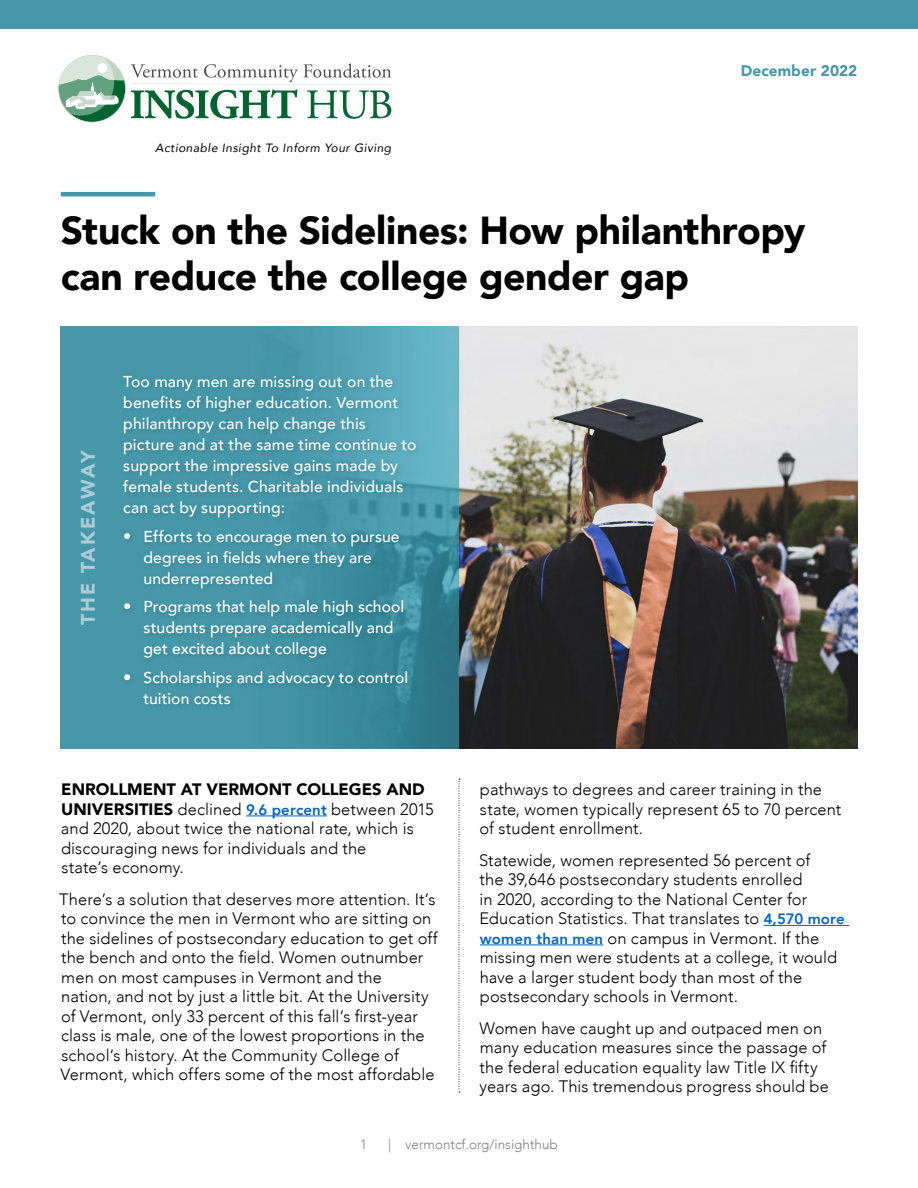
<style>
.page{position:relative;width:918px;height:1188px;background:#fff}
.page>*{position:absolute;margin:0;border:0;box-sizing:border-box;transform-origin:0 0}
.t1{font:900 39px/46.5px "Avenir";letter-spacing:-.01em;color:#000}
.t2{font:900 19.5px "Avenir";letter-spacing:.085em;color:#adccd5}
.t3{font:300 16.5px/19.5px "Avenir";letter-spacing:.005em;color:#000}
.t4{font:500 15.75px/21px "Avenir";letter-spacing:.005em;color:#fff}
.t5{font:900 15.3px "Avenir";letter-spacing:.005em;color:#4697a8}
.t6{font:300 13.5px "Avenir";color:#807f83}
.t7{font:italic 12px "Avenir";letter-spacing:.04em;color:#000}
.s1{font-weight:800;font-size:16.5px}
.s2{font-weight:900}
.s3{font-weight:800;font-size:15px;color:#0563c1}
</style>
<div class="page">
<img style="left:61px;top:327px;width:796px;height:421px">
<div style="left:119px;top:371px;width:304px;height:341px;background:#000;opacity:.18"></div>
<svg style="left:58px;top:55px;width:333px;height:68px"></svg>
<hr style="left:61px;top:192px;width:94px;height:4px;background:#4697a8">
<div style="left:0;top:0;width:918px;height:28px;background:#4697a8"></div>
<svg style="left:459px;top:779px;width:1px;height:314px"></svg>
<hr style="left:246px;top:816px;width:81px;height:1px;background:#0563c1">
<hr style="left:764px;top:925px;width:85px;height:1px;background:#0563c1">
<hr style="left:480px;top:945px;width:123px;height:1px;background:#0563c1">
<p class="t7" style="left:155px;top:141px;width:238px">Actionable Insight To Inform Your Giving</p>
<p class="t5" style="left:741px;top:58px;width:118px">December 2022</p>
<h1 class="t1" style="left:61px;top:206px;width:746px">Stuck on the Sidelines: How philanthropy can reduce the college gender gap</h1>
<p class="t2" style="left:71px;top:625px;width:177px;rotate:-90deg">THE TAKEAWAY</p>
<p class="t4" style="left:123px;top:370px;width:295px">Too many men are missing out on the benefits of higher education. Vermont philanthropy can help change this picture and at the same time continue to support the impressive gains made by female students. Charitable individuals can act by supporting:</p>
<p class="t4" style="left:144px;top:525px;width:258px;text-indent:-20px"><span class="s1">•</span> Efforts to encourage men to pursue degrees in fields where they are underrepresented</p>
<p class="t4" style="left:144px;top:596px;width:262px;text-indent:-20px"><span class="s1">•</span> Programs that help male high school students prepare academically and get excited about college</p>
<p class="t4" style="left:144px;top:666px;width:266px;text-indent:-20px"><span class="s1">•</span> Scholarships and advocacy to control tuition costs</p>
<p class="t3" style="left:61px;top:780px;width:374px"><span class="s2">ENROLLMENT AT VERMONT COLLEGES AND UNIVERSITIES</span> declined <span class="s3">9.6 percent</span> between 2015 and 2020, about twice the national rate, which is discouraging news for individuals and the<br>state’s economy.</p>
<p class="t3" style="left:59px;top:889px;width:380px">There’s a solution that deserves more attention. It’s to convince the men in Vermont who are sitting on the sidelines of postsecondary education to get off the bench and onto the field. Women outnumber men on most campuses in Vermont and the<br>nation, and not by just a little bit. At the University of Vermont, only 33 percent of this fall’s first-year class is male, one of the lowest proportions in the school’s history. At the Community College of Vermont, which offers some of the most affordable</p>
<p class="t3" style="left:480px;top:780px;width:363px">pathways to degrees and career training in the state, women typically represent 65 to 70 percent of student enrollment.</p>
<p class="t3" style="left:479px;top:850px;width:367px">Statewide, women represented 56 percent of<br>the 39,646 postsecondary students enrolled<br>in 2020, according to the National Center for Education Statistics. That translates to <span class="s3">4,570 more women than men</span> on campus in Vermont. If the missing men were students at a college, it would have a larger student body than most of the postsecondary schools in Vermont.</p>
<p class="t3" style="left:479px;top:1018px;width:351px">Women have caught up and outpaced men on many education measures since the passage of the federal education equality law Title IX fifty years ago. This tremendous progress should be</p>
<p class="t6" style="left:360px;top:1136px;width:9px">1</p>
<p class="t6" style="left:388px;top:1136px;width:171px">| vermontcf.org/insighthub</p>
</div>
